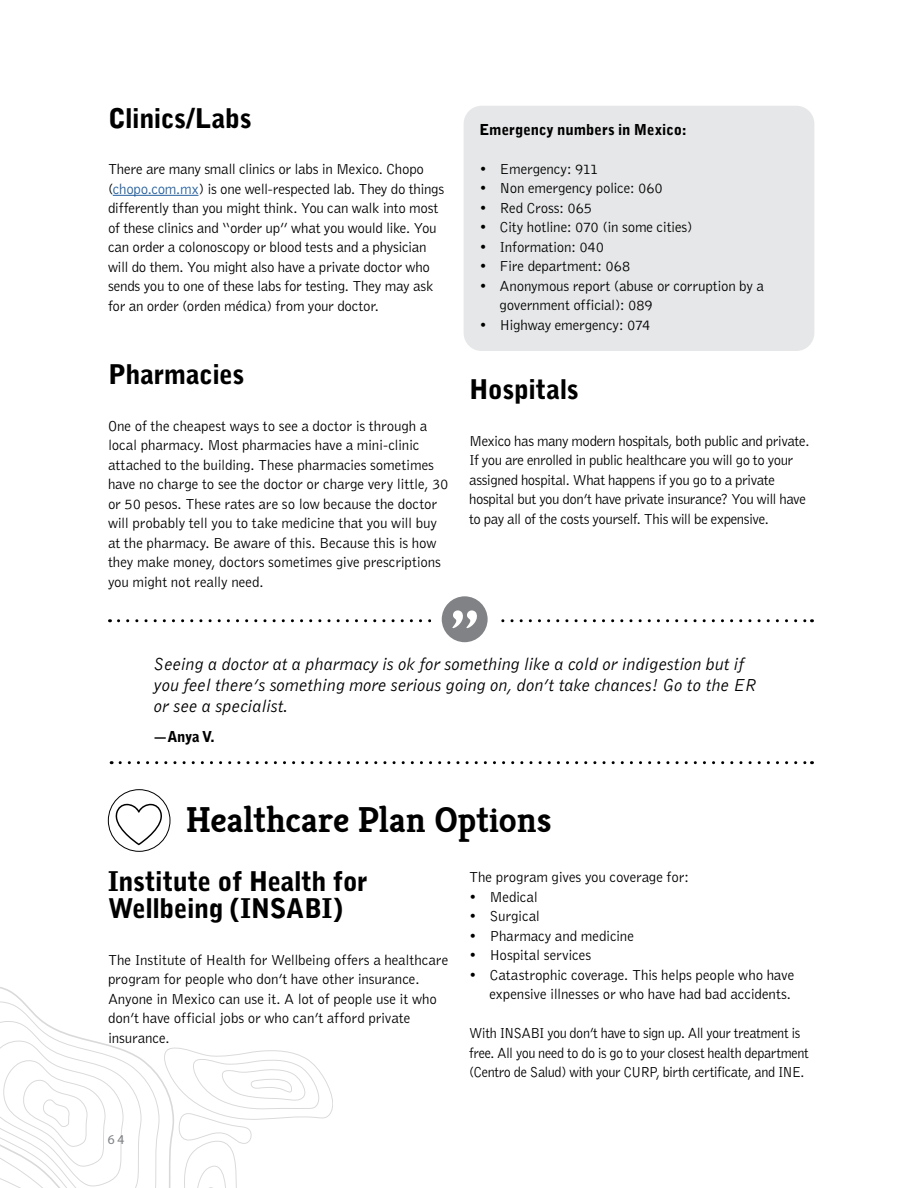
<style>
.page{position:relative;width:918px;height:1188px;background:#fff}
.page>*{position:absolute;margin:0;border:0;box-sizing:border-box;transform-origin:0 0}
.t1{font:700 36px "Kreon";color:#000}
.t2{font:900 27px/27px "Bell Gothic";letter-spacing:-.015em;color:#000}
.t3{font:italic 18px/21px "Bell Gothic";color:#000}
.t4{font:300 15px/19.5px "Bell Gothic";letter-spacing:-.015em;color:#000}
.t5{font:300 15px/19.5px "Bell Gothic";letter-spacing:-.015em;color:#000;scale:.95 1}
.t6{font:900 15px "Bell Gothic";letter-spacing:-.005em;color:#000}
.t7{font:13.5px "Myriad Pro";color:#808285}
.s1{color:#215e9e}
</style>
<div class="page">
<svg style="left:0;top:999px;width:333px;height:189px"></svg>
<hr style="left:113px;top:195px;width:86px;height:1px;background:#215e9e">
<div style="left:108px;top:789px;width:62px;height:63px;border:1px solid #000;border-radius:50%"></div>
<div style="left:464px;top:106px;width:350px;height:245px;background:#e6e7e8;border-radius:18px"></div>
<svg style="left:120px;top:761px;width:693px;height:3px"></svg>
<svg style="left:436px;top:591px;width:57px;height:56px"></svg>
<div style="left:431px;top:586px;width:67px;height:67px;border:10px solid #fff;border-radius:50%"></div>
<svg style="left:118px;top:610px;width:695px;height:18px"></svg>
<svg style="left:112px;top:804px;width:54px;height:41px"></svg>
<h2 class="t2" style="left:108px;top:105px;width:145px">Clinics/Labs</h2>
<p class="t4" style="left:108px;top:160px;width:338px">There are many small clinics or labs in Mexico. Chopo (<span class="s1">chopo.com.mx</span>) is one well-respected lab. They do things differently than you might think. You can walk into most of these clinics and “order up” what you would like. You can order a colonoscopy or blood tests and a physician will do them. You might also have a private doctor who sends you to one of these labs for testing. They may ask for an order (orden médica) from your doctor.</p>
<h2 class="t2" style="left:108px;top:361px;width:138px">Pharmacies</h2>
<p class="t4" style="left:108px;top:416px;width:342px">One of the cheapest ways to see a doctor is through a local pharmacy. Most pharmacies have a mini-clinic attached to the building. These pharmacies sometimes have no charge to see the doctor or charge very little, 30 or 50 pesos. These rates are so low because the doctor will probably tell you to take medicine that you will buy at the pharmacy. Be aware of this. Because this is how they make money, doctors sometimes give prescriptions you might not really need.</p>
<p class="t6" style="left:479px;top:121px;width:209px">Emergency numbers in Mexico:</p>
<p class="t4" style="left:479px;top:159px;width:121px">• Emergency: 911</p>
<p class="t4" style="left:479px;top:179px;width:185px">• Non emergency police: 060</p>
<p class="t4" style="left:479px;top:198px;width:114px">• Red Cross: 065</p>
<p class="t4" style="left:479px;top:218px;width:215px">• City hotline: 070 (in some cities)</p>
<p class="t4" style="left:479px;top:237px;width:126px">• Information: 040</p>
<p class="t4" style="left:479px;top:257px;width:153px">• Fire department: 068</p>
<p class="t4" style="left:500px;top:276px;width:266px;text-indent:-20px">• Anonymous report (abuse or corruption by a government official): 089</p>
<p class="t4" style="left:479px;top:315px;width:173px">• Highway emergency: 074</p>
<h2 class="t2" style="left:469px;top:376px;width:111px">Hospitals</h2>
<p class="t4" style="left:469px;top:431px;width:342px">Mexico has many modern hospitals, both public and private.<br>If you are enrolled in public healthcare you will go to your assigned hospital. What happens if you go to a private hospital but you don’t have private insurance? You will have to pay all of the costs yourself. This will be expensive.</p>
<p class="t3" style="left:153px;top:653px;width:604px">Seeing a doctor at a pharmacy is ok for something like a cold or indigestion but if you feel there’s something more serious going on, don’t take chances! Go to the ER or see a specialist.</p>
<p class="t6" style="left:153px;top:727px;width:63px">—Anya V.</p>
<h1 class="t1" style="left:186px;top:791px;width:367px">Healthcare Plan Options</h1>
<h2 class="t2" style="left:108px;top:868px;width:261px">Institute of Health for<br>Wellbeing (INSABI)</h2>
<p class="t4" style="left:108px;top:950px;width:342px">The Institute of Health for Wellbeing offers a healthcare program for people who don’t have other insurance.<br>Anyone in Mexico can use it. A lot of people use it who don’t have official jobs or who can’t afford private insurance.</p>
<p class="t4" style="left:469px;top:868px;width:222px">The program gives you coverage for:</p>
<p class="t4" style="left:469px;top:887px;width:70px">• Medical</p>
<p class="t4" style="left:469px;top:907px;width:72px">• Surgical</p>
<p class="t4" style="left:469px;top:926px;width:167px">• Pharmacy and medicine</p>
<p class="t4" style="left:469px;top:946px;width:124px">• Hospital services</p>
<p class="t4" style="left:469px;top:965px;width:327px;text-align:right">• Catastrophic coverage. This helps people who have expensive illnesses or who have had bad accidents.</p>
<p class="t5" style="left:469px;top:1024px;width:359px">With INSABI you don’t have to sign up. All your treatment is free. All you need to do is go to your closest health department (Centro de Salud) with your CURP, birth certificate, and INE.</p>
<p class="t7" style="left:108px;top:1131px;width:18px">64</p>
</div>
